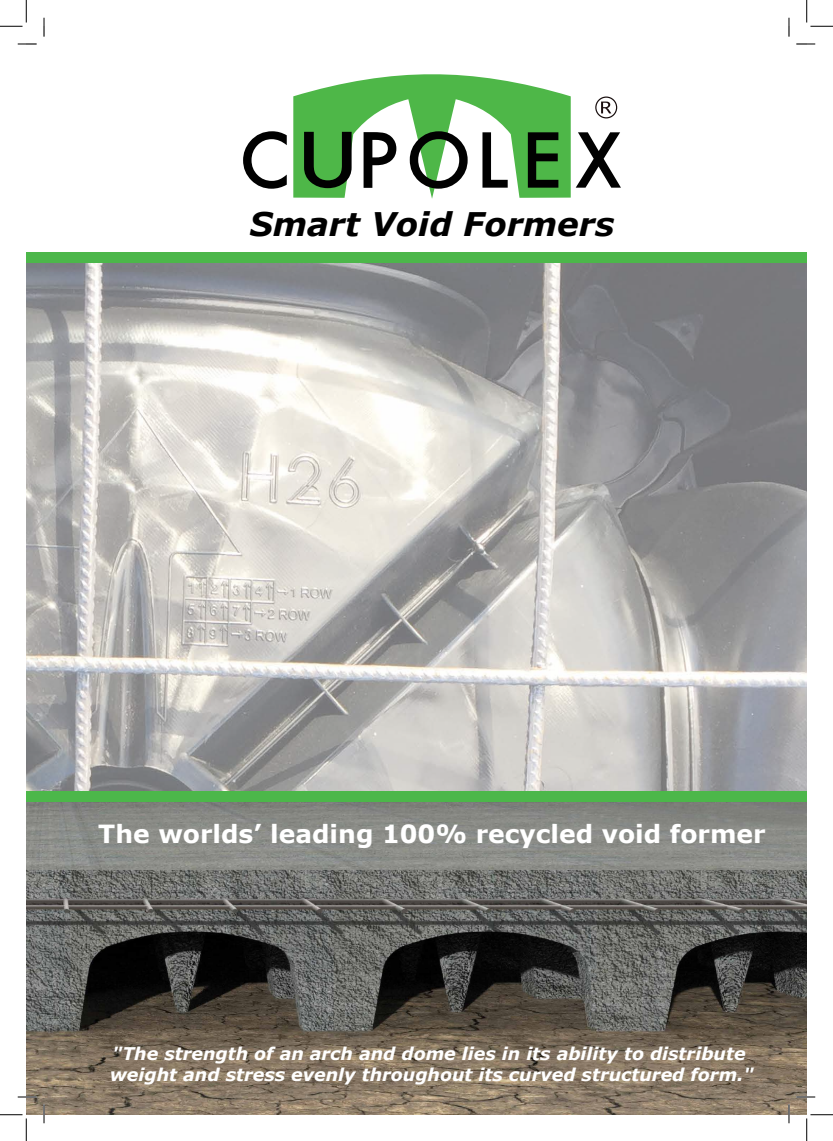
<style>
.page{position:relative;width:833px;height:1141px;background:#fff}
.page>*{position:absolute;margin:0;border:0;box-sizing:border-box;transform-origin:0 0}
.t1{font:italic 700 32.5px "Verdana";color:#000}
.t2{font:700 25px "Verdana";color:#fff}
.t3{font:italic 700 17.5px/21px "Verdana";color:#fff}
</style>
<div class="page">
<img style="left:26px;top:262px;width:780px;height:529px">
<img style="left:26px;top:802px;width:780px;height:312px">
<svg style="left:243px;top:131px;width:43px;height:58px"></svg>
<svg style="left:293px;top:74px;width:327px;height:125px"></svg>
<div style="left:26px;top:252px;width:780px;height:10px;background:#4cb74a"></div>
<div style="left:26px;top:791px;width:780px;height:11px;background:#4cb74a"></div>
<svg style="left:18px;top:43px;width:18px;height:2px"></svg>
<svg style="left:796px;top:43px;width:18px;height:2px"></svg>
<svg style="left:18px;top:1096px;width:18px;height:1px"></svg>
<svg style="left:796px;top:1096px;width:18px;height:1px"></svg>
<svg style="left:43px;top:18px;width:2px;height:18px"></svg>
<svg style="left:43px;top:1104px;width:2px;height:19px"></svg>
<svg style="left:788px;top:18px;width:1px;height:18px"></svg>
<svg style="left:787px;top:1104px;width:2px;height:19px"></svg>
<svg style="left:0;top:0;width:27px;height:27px"></svg>
<svg style="left:0;top:1113px;width:27px;height:27px"></svg>
<svg style="left:806px;top:0;width:26px;height:27px"></svg>
<svg style="left:805px;top:1113px;width:27px;height:27px"></svg>
<h1 class="t1" style="left:249px;top:201px;width:366px">Smart Void Formers</h1>
<h2 class="t2" style="left:98px;top:816px;width:668px">The worlds’ leading 100% recycled void former</h2>
<p class="t3" style="left:110px;top:1043px;width:645px">"The strength of an arch and dome lies in its ability to distribute weight and stress evenly throughout its curved structured form."</p>
</div>
